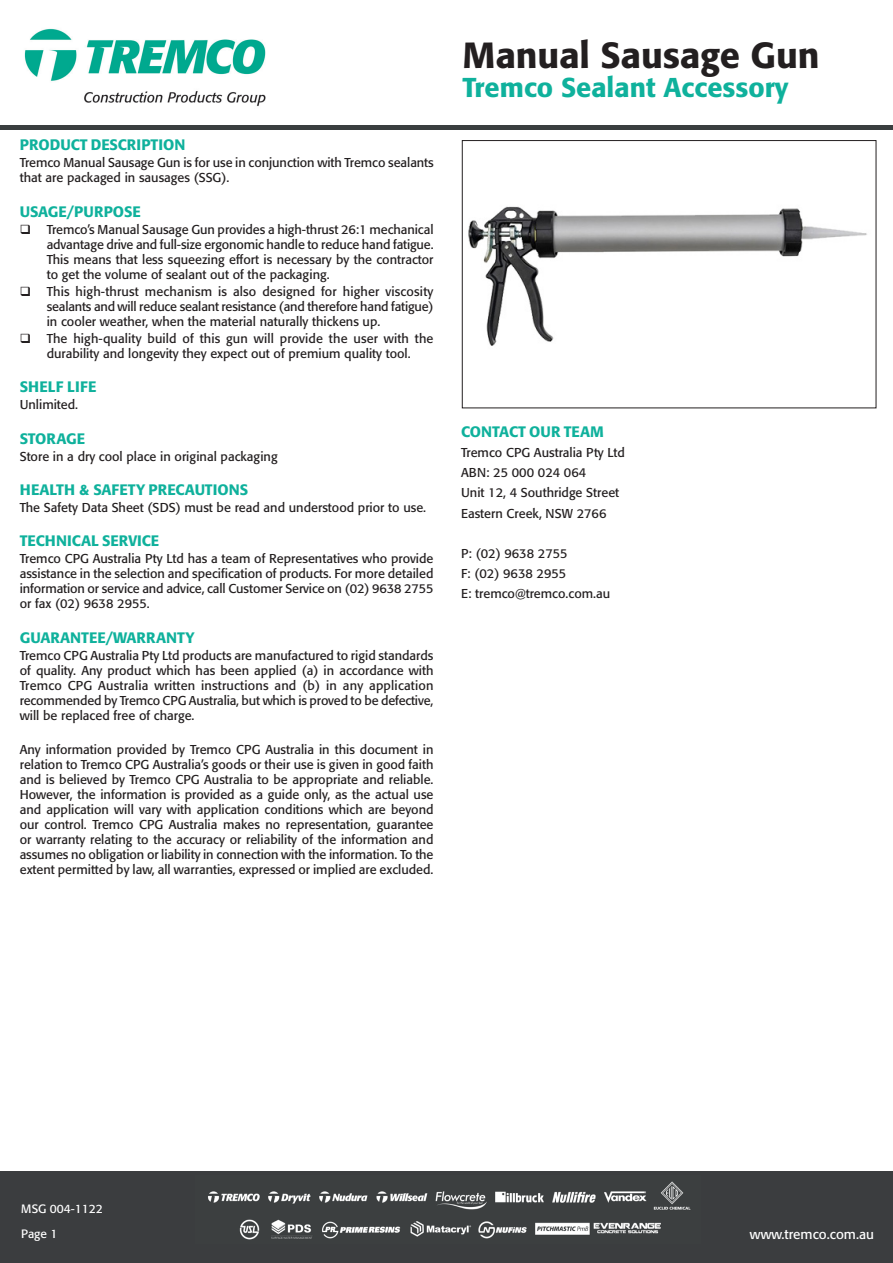
<style>
.page{position:relative;width:893px;height:1263px;background:#fff}
.page>*{position:absolute;margin:0;border:0;box-sizing:border-box;transform-origin:0 0}
.t1{font:500 36px "Formata Pro";color:#231f20}
.t2{font:500 27px "Formata Pro";color:#0fb19c}
.t3{font:500 15px "Formata Pro";color:#0fb19c}
.t4{font:13.5px "Formata Pro";color:#fff}
.t5{font:12.75px/15px "Formata Pro";color:#231f20;text-align:justify}
.t6{font:12px "Formata Pro";color:#fff}
</style>
<div class="page">
<div style="left:0;top:1172px;width:893px;height:91px;background:#3b3d3f"></div>
<img style="left:208px;top:1181px;width:483px;height:59px">
<img style="left:24px;top:28px;width:242px;height:78px">
<div style="left:0;top:125px;width:893px;height:5px;background:#3a3e3f"></div>
<img style="left:468px;top:206px;width:399px;height:140px">
<div style="left:462px;top:140px;width:414px;height:268px;border:1px solid #231f20"></div>
<p class="t3" style="left:20px;top:135px;width:167px">PRODUCT DESCRIPTION</p>
<p class="t5" style="left:20px;top:155px;width:416px">Tremco Manual Sausage Gun is for use in conjunction with Tremco sealants that are packaged in sausages (SSG).</p>
<p class="t3" style="left:20px;top:202px;width:123px">USAGE/PURPOSE</p>
<p class="t5" style="left:47px;top:222px;width:388px">Tremco’s Manual Sausage Gun provides a high-thrust 26:1 mechanical advantage drive and full-size ergonomic handle to reduce hand fatigue.<br>This means that less squeezing effort is necessary by the contractor to get the volume of sealant out of the packaging.</p>
<p class="t5" style="left:47px;top:284px;width:388px">This high-thrust mechanism is also designed for higher viscosity sealants and will reduce sealant resistance (and therefore hand fatigue) in cooler weather, when the material naturally thickens up.</p>
<p class="t5" style="left:47px;top:331px;width:388px">The high-quality build of this gun will provide the user with the durability and longevity they expect out of premium quality tool.</p>
<p class="t3" style="left:20px;top:377px;width:78px">SHELF LIFE</p>
<p class="t5" style="left:20px;top:397px;width:60px">Unlimited.</p>
<p class="t3" style="left:20px;top:429px;width:67px">STORAGE</p>
<p class="t5" style="left:20px;top:449px;width:259px">Store in a dry cool place in original packaging</p>
<p class="t3" style="left:20px;top:480px;width:230px">HEALTH &amp; SAFETY PRECAUTIONS</p>
<p class="t5" style="left:20px;top:500px;width:408px">The Safety Data Sheet (SDS) must be read and understood prior to use.</p>
<p class="t3" style="left:20px;top:531px;width:141px">TECHNICAL SERVICE</p>
<p class="t5" style="left:20px;top:551px;width:415px">Tremco CPG Australia Pty Ltd has a team of Representatives who provide assistance in the selection and specification of products. For more detailed information or service and advice, call Customer Service on (02) 9638 2755 or fax (02) 9638 2955.</p>
<p class="t3" style="left:20px;top:628px;width:176px">GUARANTEE/WARRANTY</p>
<p class="t5" style="left:20px;top:648px;width:415px">Tremco CPG Australia Pty Ltd products are manufactured to rigid standards of quality. Any product which has been applied (a) in accordance with Tremco CPG Australia written instructions and (b) in any application recommended by Tremco CPG Australia, but which is proved to be defective, will be replaced free of charge.</p>
<p class="t5" style="left:20px;top:742px;width:415px">Any information provided by Tremco CPG Australia in this document in relation to Tremco CPG Australia’s goods or their use is given in good faith and is believed by Tremco CPG Australia to be appropriate and reliable.<br>However, the information is provided as a guide only, as the actual use and application will vary with application conditions which are beyond our control. Tremco CPG Australia makes no representation, guarantee or warranty relating to the accuracy or reliability of the information and assumes no obligation or liability in connection with the information. To the extent permitted by law, all warranties, expressed or implied are excluded.</p>
<p class="t1" style="left:463px;top:32px;width:358px">Manual Sausage Gun</p>
<p class="t2" style="left:463px;top:70px;width:327px">Tremco Sealant Accessory</p>
<p class="t3" style="left:461px;top:422px;width:144px">CONTACT OUR TEAM</p>
<p class="t5" style="left:461px;top:445px;width:165px">Tremco CPG Australia Pty Ltd</p>
<p class="t5" style="left:461px;top:465px;width:127px">ABN: 25 000 024 064</p>
<p class="t5" style="left:461px;top:485px;width:160px">Unit 12, 4 Southridge Street</p>
<p class="t5" style="left:461px;top:506px;width:147px">Eastern Creek, NSW 2766</p>
<p class="t5" style="left:461px;top:546px;width:108px">P: (02) 9638 2755</p>
<p class="t5" style="left:461px;top:566px;width:107px">F: (02) 9638 2955</p>
<p class="t5" style="left:461px;top:586px;width:151px">E: tremco@tremco.com.au</p>
<p class="t6" style="left:21px;top:1201px;width:83px">MSG 004-1122</p>
<p class="t6" style="left:21px;top:1226px;width:38px">Page 1</p>
<p class="t4" style="left:750px;top:1226px;width:126px">www.tremco.com.au</p>
</div>
